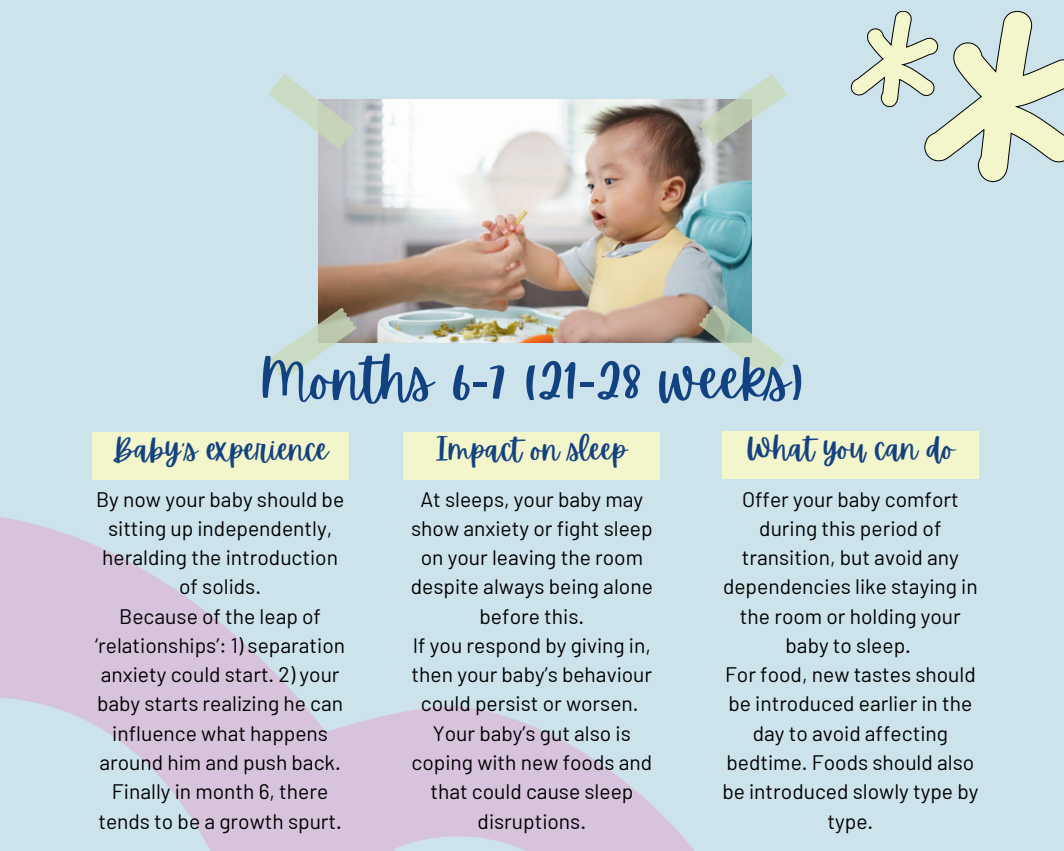
<style>
.page{position:relative;width:1064px;height:851px;background:#fff}
.page>*{position:absolute;margin:0;border:0;box-sizing:border-box;transform-origin:0 0}
.t1{font:55.8px "Apricots";color:#134282}
.t2{font:30px "Apricots";color:#134282}
.t3{font:21px/29.2px "Barlow";color:#000;text-align:center}
.s1{font-family:"Noto Sans"}
</style>
<div class="page">
<div style="left:0;top:0;width:1063px;height:850px;background:#cce3ec"></div>
<img style="left:318px;top:99px;width:433px;height:243px">
<svg style="left:698px;top:74px;width:89px;height:72px"></svg>
<svg style="left:269px;top:74px;width:86px;height:75px"></svg>
<svg style="left:698px;top:304px;width:87px;height:76px"></svg>
<svg style="left:269px;top:307px;width:88px;height:67px"></svg>
<svg style="left:0;top:374px;width:349px;height:476px"></svg>
<svg style="left:311px;top:602px;width:383px;height:248px"></svg>
<svg style="left:850px;top:11px;width:213px;height:172px"></svg>
<div style="left:92px;top:432px;width:256px;height:47px;background:#f3f5ca"></div>
<div style="left:403px;top:432px;width:257px;height:47px;background:#f3f5ca"></div>
<div style="left:721px;top:431px;width:257px;height:47px;background:#f3f5ca"></div>
<p class="t1" style="left:260px;top:347px;width:545px">Months 6<span class="s1">-</span>7 (21<span class="s1">-</span>28 weeks)</p>
<p class="t2" style="left:112px;top:431px;width:218px">Baby’s experience</p>
<p class="t2" style="left:436px;top:431px;width:192px">Impact on sleep</p>
<p class="t2" style="left:745px;top:431px;width:210px">What you can do</p>
<p class="t3" style="left:96px;top:483px;width:249px">By now your baby should be sitting up independently, heralding the introduction of solids.</p>
<p class="t3" style="left:95px;top:600px;width:251px">Because of the leap of ‘relationships’: 1) separation anxiety could start. 2) your baby starts realizing he can influence what happens around him and push back.</p>
<h1 class="t3" style="left:98px;top:776px;width:245px">Finally in month 6, there tends to be a growth spurt.</h1>
<p class="t3" style="left:411px;top:483px;width:243px">At sleeps, your baby may show anxiety or fight sleep on your leaving the room despite always being alone before this.</p>
<h2 class="t3" style="left:411px;top:630px;width:242px">If you respond by giving in, then your baby’s behaviour could persist or worsen.</h2>
<p class="t3" style="left:411px;top:717px;width:242px">Your baby’s gut also is coping with new foods and that could cause sleep disruptions.</p>
<p class="t3" style="left:722px;top:483px;width:256px">Offer your baby comfort during this period of transition, but avoid any dependencies like staying in the room or holding your baby to sleep.</p>
<p class="t3" style="left:722px;top:659px;width:257px">For food, new tastes should be introduced earlier in the day to avoid affecting bedtime. Foods should also be introduced slowly type by type.</p>
</div>
